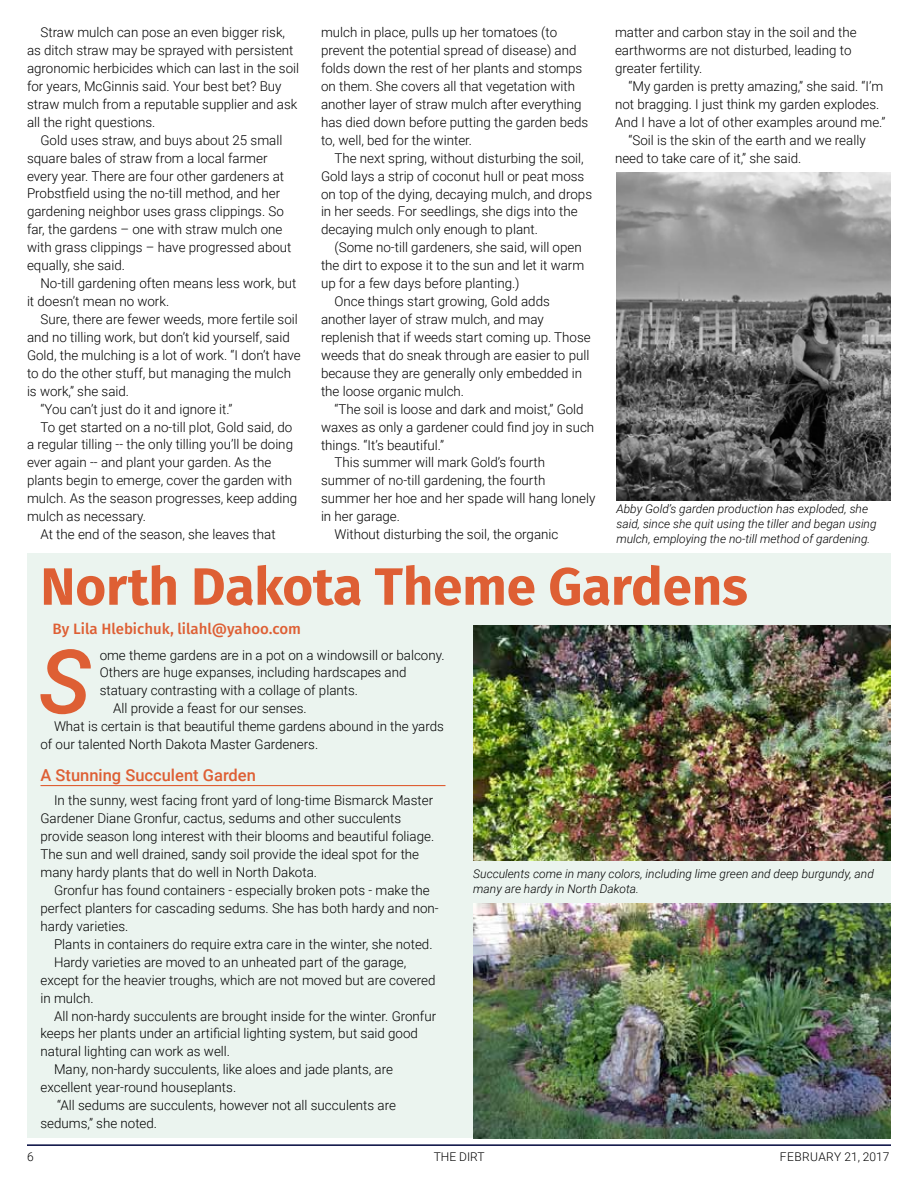
<style>
.page{position:relative;width:918px;height:1188px;background:#fff}
.page>*{position:absolute;margin:0;border:0;box-sizing:border-box;transform-origin:0 0}
.t1{font:italic 500 89.1px "Roboto";color:#de5f34}
.t2{font:700 52.5px "Fira Sans OT";color:#de5f34}
.t3{font:500 16.5px "Roboto";color:#de5f34}
.t4{font:15px "Fira Sans OT Medium";color:#de5f34}
.t5{font:300 13.5px/18px "Roboto";color:#000}
.t6{font:italic 300 12px/15px "Roboto";color:#000}
.t7{font:300 12px "Roboto";letter-spacing:.025em;color:#000}
.t8{font:300 12px "Roboto";color:#000}
</style>
<div class="page">
<hr style="left:27px;top:1144px;width:864px;height:2px;background:#00073d">
<div style="left:27px;top:554px;width:864px;height:584px;background:#ebf4ef"></div>
<hr style="left:40px;top:785px;width:406px;height:1px;background:#de5f34">
<img style="left:616px;top:173px;width:275px;height:327px">
<img style="left:473px;top:903px;width:418px;height:235px">
<img style="left:473px;top:626px;width:418px;height:235px">
<p class="t5" style="left:321px;top:23px;width:269px">mulch in place, pulls up her tomatoes (to prevent the potential spread of disease) and folds down the rest of her plants and stomps on them. She covers all that vegetation with another layer of straw mulch after everything has died down before putting the garden beds to, well, bed for the winter.</p>
<p class="t5" style="left:321px;top:148px;width:273px;text-indent:13px">The next spring, without disturbing the soil, Gold lays a strip of coconut hull or peat moss on top of the dying, decaying mulch, and drops in her seeds. For seedlings, she digs into the decaying mulch only enough to plant.</p>
<p class="t5" style="left:335px;top:238px;width:249px">(Some no-till gardeners, she said, will open</p>
<p class="t5" style="left:321px;top:256px;width:265px">the dirt to expose it to the sun and let it warm</p>
<p class="t5" style="left:321px;top:274px;width:200px">up for a few days before planting.)</p>
<p class="t5" style="left:335px;top:292px;width:217px">Once things start growing, Gold adds</p>
<p class="t5" style="left:321px;top:310px;width:224px">another layer of straw mulch, and may</p>
<p class="t5" style="left:321px;top:328px;width:271px">replenish that if weeds start coming up. Those</p>
<p class="t5" style="left:321px;top:346px;width:270px">weeds that do sneak through are easier to pull</p>
<p class="t5" style="left:321px;top:364px;width:263px">because they are generally only embedded in</p>
<p class="t5" style="left:321px;top:381px;width:145px">the loose organic mulch.</p>
<p class="t5" style="left:335px;top:399px;width:251px">“The soil is loose and dark and moist,” Gold</p>
<p class="t5" style="left:321px;top:417px;width:275px">waxes as only a gardener could find joy in such</p>
<p class="t5" style="left:321px;top:435px;width:125px">things. “It’s beautiful.”</p>
<p class="t5" style="left:335px;top:453px;width:212px">This summer will mark Gold’s fourth</p>
<p class="t5" style="left:321px;top:471px;width:226px">summer of no-till gardening, the fourth</p>
<p class="t5" style="left:321px;top:489px;width:276px">summer her hoe and her spade will hang lonely</p>
<p class="t5" style="left:321px;top:507px;width:81px">in her garage.</p>
<p class="t5" style="left:335px;top:525px;width:225px">Without disturbing the soil, the organic</p>
<p class="t5" style="left:27px;top:23px;width:274px;text-indent:13px">Straw mulch can pose an even bigger risk, as ditch straw may be sprayed with persistent agronomic herbicides which can last in the soil for years, McGinnis said. Your best bet? Buy straw mulch from a reputable supplier and ask all the right questions.</p>
<p class="t5" style="left:27px;top:130px;width:266px;text-indent:13px">Gold uses straw, and buys about 25 small square bales of straw from a local farmer every year. There are four other gardeners at Probstfield using the no-till method, and her gardening neighbor uses grass clippings. So far, the gardens – one with straw mulch one with grass clippings – have progressed about equally, she said.</p>
<p class="t5" style="left:27px;top:274px;width:271px;text-indent:13px">No-till gardening often means less work, but it doesn’t mean no work.</p>
<p class="t5" style="left:40px;top:310px;width:259px">Sure, there are fewer weeds, more fertile soil</p>
<p class="t5" style="left:27px;top:328px;width:264px">and no tilling work, but don’t kid yourself, said</p>
<p class="t5" style="left:27px;top:346px;width:275px">Gold, the mulching is a lot of work. “I don’t have</p>
<p class="t5" style="left:27px;top:363px;width:266px">to do the other stuff, but managing the mulch</p>
<p class="t5" style="left:27px;top:381px;width:104px">is work,” she said.</p>
<p class="t5" style="left:40px;top:399px;width:194px">“You can’t just do it and ignore it.”</p>
<p class="t5" style="left:40px;top:417px;width:253px">To get started on a no-till plot, Gold said, do</p>
<p class="t5" style="left:27px;top:435px;width:268px">a regular tilling -- the only tilling you’ll be doing</p>
<p class="t5" style="left:27px;top:453px;width:246px">ever again -- and plant your garden. As the</p>
<p class="t5" style="left:27px;top:471px;width:267px">plants begin to emerge, cover the garden with</p>
<p class="t5" style="left:27px;top:489px;width:272px">mulch. As the season progresses, keep adding</p>
<p class="t5" style="left:27px;top:507px;width:121px">mulch as necessary.</p>
<p class="t5" style="left:40px;top:525px;width:237px">At the end of the season, she leaves that</p>
<p class="t5" style="left:615px;top:23px;width:243px">matter and carbon stay in the soil and the earthworms are not disturbed, leading to greater fertility.</p>
<p class="t5" style="left:629px;top:77px;width:256px">“My garden is pretty amazing,” she said. “I’m</p>
<p class="t5" style="left:615px;top:95px;width:266px">not bragging. I just think my garden explodes.</p>
<p class="t5" style="left:615px;top:113px;width:272px">And I have a lot of other examples around me.”</p>
<p class="t5" style="left:629px;top:131px;width:239px">“Soil is the skin of the earth and we really</p>
<p class="t5" style="left:615px;top:148px;width:188px">need to take care of it,” she said.</p>
<p class="t6" style="left:616px;top:501px;width:262px">Abby Gold’s garden production has exploded, she said, since she quit using the tiller and began using mulch, employing the no-till method of gardening.</p>
<h2 class="t2" style="left:40px;top:550px;width:709px">North Dakota Theme Gardens</h2>
<p class="t4" style="left:52px;top:618px;width:250px">By Lila H lebichuk, lilahl@yahoo.com</p>
<h1 class="t1" style="left:39px;top:619px;width:54px">S</h1>
<p class="t5" style="left:100px;top:645px;width:346px">ome theme gardens are in a pot on a windowsill or balcony.</p>
<p class="t5" style="left:100px;top:663px;width:308px">Others are huge expanses, including hardscapes and</p>
<p class="t5" style="left:100px;top:681px;width:260px">statuary contrasting with a collage of plants.</p>
<p class="t5" style="left:113px;top:699px;width:195px">All provide a feast for our senses.</p>
<p class="t5" style="left:54px;top:717px;width:392px">What is certain is that beautiful theme gardens abound in the yards</p>
<p class="t5" style="left:41px;top:735px;width:279px">of our talented North Dakota Master Gardeners.</p>
<p class="t3" style="left:40px;top:763px;width:217px">A Stunning Succulent Garden</p>
<p class="t5" style="left:41px;top:791px;width:395px;text-indent:13px">In the sunny, west facing front yard of long-time Bismarck Master Gardener Diane Gronfur, cactus, sedums and other succulents provide season long interest with their blooms and beautiful foliage.<br>The sun and well drained, sandy soil provide the ideal spot for the many hardy plants that do well in North Dakota.</p>
<p class="t5" style="left:41px;top:881px;width:400px;text-indent:13px">Gronfur has found containers - especially broken pots - make the perfect planters for cascading sedums. She has both hardy and non&shy;hardy varieties.</p>
<p class="t5" style="left:54px;top:934px;width:380px">Plants in containers do require extra care in the winter, she noted.</p>
<p class="t5" style="left:54px;top:952px;width:354px">Hardy varieties are moved to an unheated part of the garage,</p>
<p class="t5" style="left:41px;top:970px;width:396px">except for the heavier troughs, which are not moved but are covered</p>
<p class="t5" style="left:41px;top:988px;width:55px">in mulch.</p>
<p class="t5" style="left:54px;top:1006px;width:384px">All non-hardy succulents are brought inside for the winter. Gronfur</p>
<p class="t5" style="left:41px;top:1024px;width:379px">keeps her plants under an artificial lighting system, but said good</p>
<p class="t5" style="left:41px;top:1042px;width:191px">natural lighting can work as well.</p>
<p class="t5" style="left:54px;top:1060px;width:341px">Many, non-hardy succulents, like aloes and jade plants, are</p>
<p class="t5" style="left:41px;top:1078px;width:197px">excellent year-round houseplants.</p>
<p class="t5" style="left:57px;top:1096px;width:340px">“All sedums are succulents, however not all succulents are</p>
<p class="t5" style="left:41px;top:1114px;width:118px">sedums,” she noted.</p>
<p class="t6" style="left:473px;top:865px;width:402px">Succulents come in many colors, including lime green and deep burgundy, and many are hardy in North Dakota.</p>
<p class="t8" style="left:27px;top:1149px;width:8px">6</p>
<p class="t8" style="left:434px;top:1149px;width:52px">THE DIRT</p>
<p class="t7" style="left:780px;top:1149px;width:111px">FEBRUARY 21, 2017</p>
</div>
